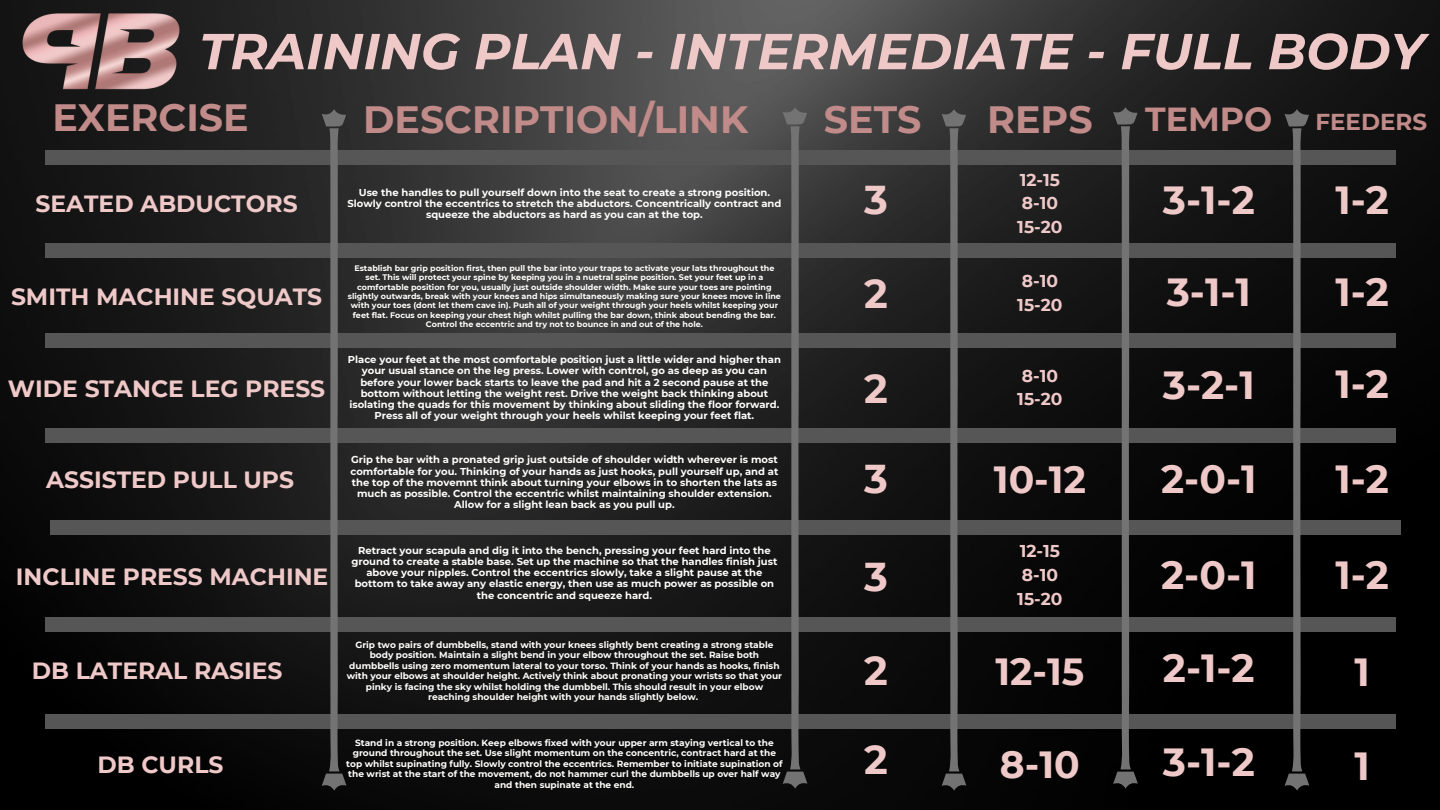
<style>
.page{position:relative;width:1440px;height:810px;background:#fff}
.page>*{position:absolute;margin:0;border:0;box-sizing:border-box;transform-origin:0 0}
.t1{font:italic 700 50.5px "Montserrat";color:#efc8c8}
.t2{font:700 40.2px "Montserrat";color:#efc8c8}
.t3{font:700 39.2px "Montserrat";color:#efc8c8}
.t4{font:700 38px "Montserrat";color:#c08b89}
.t5{font:700 37.8px "Montserrat";color:#efc8c8}
.t6{font:700 33.3px "Montserrat";color:#c08b89}
.t7{font:700 23.5px "Montserrat";color:#efc8c8}
.t8{font:700 23px "Montserrat";color:#c08b89}
.t9{font:700 17.1px "Montserrat";color:#efc8c8}
.t10{font:700 10px/11.2px "Montserrat";color:#fffdfb;text-align:center}
.t11{font:700 9px/10.5px "Montserrat";color:#fffdfb;text-align:center}
.t12{font:700 8px/9.3px "Montserrat";color:#fffdfb;text-align:center}
</style>
<div class="page">
<img style="left:0;top:0;width:1440px;height:810px">
<div style="left:45px;top:150px;width:1350px;height:15px;background:#565656"></div>
<div style="left:45px;top:244px;width:1350px;height:14px;background:#565656"></div>
<div style="left:45px;top:334px;width:1350px;height:14px;background:#565656"></div>
<div style="left:45px;top:429px;width:1350px;height:14px;background:#565656"></div>
<div style="left:50px;top:521px;width:1351px;height:14px;background:#565656"></div>
<div style="left:45px;top:617px;width:1350px;height:14px;background:#565656"></div>
<div style="left:45px;top:715px;width:1350px;height:14px;background:#565656"></div>
<svg style="left:783px;top:107px;width:24px;height:682px;background:#3e3e3e"></svg>
<svg style="left:322px;top:109px;width:24px;height:682px;background:#3d3d3d"></svg>
<svg style="left:942px;top:109px;width:24px;height:682px;background:#383838"></svg>
<svg style="left:1113px;top:107px;width:25px;height:682px;background:#333"></svg>
<svg style="left:1285px;top:109px;width:24px;height:682px;background:#303030"></svg>
<img style="left:0;top:0;width:199px;height:97px">
<p class="t1" style="left:199px;top:20px;width:1227px">TRAINING PLAN - INTERMEDIATE - FULL BODY</p>
<p class="t4" style="left:52px;top:95px;width:198px">EXERCISE</p>
<p class="t7" style="left:35px;top:189px;width:264px">SEATED ABDUCTORS</p>
<p class="t7" style="left:11px;top:282px;width:313px">SMITH MACHINE SQUATS</p>
<p class="t7" style="left:8px;top:374px;width:319px">WIDE STANCE LEG PRESS</p>
<p class="t7" style="left:46px;top:465px;width:249px">ASSISTED PULL UPS</p>
<p class="t7" style="left:16px;top:562px;width:314px">INCLINE PRESS MACHINE</p>
<p class="t7" style="left:32px;top:657px;width:252px">DB LATERAL RASIES</p>
<p class="t7" style="left:98px;top:750px;width:127px">DB CURLS</p>
<p class="t4" style="left:363px;top:96px;width:386px">DESCRIPTION/LINK</p>
<p class="t10" style="left:348px;top:186px;width:435px">Use the handles to pull yourself down into the seat to create a strong position.<br>Slowly control the eccentrics to stretch the abductors. Concentrically contract and squeeze the abductors as hard as you can at the top.</p>
<p class="t4" style="left:987px;top:96px;width:107px">REPS</p>
<p class="t8" style="left:1316px;top:108px;width:113px">FEEDERS</p>
<p class="t4" style="left:824px;top:96px;width:99px">SETS</p>
<p class="t6" style="left:1145px;top:99px;width:129px">TEMPO</p>
<p class="t2" style="left:864px;top:175px;width:25px">3</p>
<p class="t9" style="left:1020px;top:169px;width:42px">12-15</p>
<p class="t9" style="left:1022px;top:193px;width:38px">8-10</p>
<p class="t9" style="left:1017px;top:217px;width:47px">15-20</p>
<p class="t3" style="left:1163px;top:176px;width:93px">3-1-2</p>
<p class="t3" style="left:1335px;top:176px;width:55px">1-2</p>
<p class="t12" style="left:348px;top:264px;width:435px">Establish bar grip position first, then pull the bar into your traps to activate your lats throughout the set. This will protect your spine by keeping you in a nuetral spine position. Set your feet up in a comfortable position for you, usually just outside shoulder width. Make sure your toes are pointing slightly outwards, break with your knees and hips simultaneously making sure your knees move in line with your toes (dont let them cave in). Push all of your weight through your heels whilst keeping your feet flat. Focus on keeping your chest high whilst pulling the bar down, think about bending the bar.<br>Control the eccentric and try not to bounce in and out of the hole.</p>
<p class="t10" style="left:348px;top:354px;width:435px">Place your feet at the most comfortable position just a little wider and higher than your usual stance on the leg press. Lower with control, go as deep as you can before your lower back starts to leave the pad and hit a 2 second pause at the bottom without letting the weight rest. Drive the weight back thinking about isolating the quads for this movement by thinking about sliding the floor forward.<br>Press all of your weight through your heels whilst keeping your feet flat.</p>
<p class="t10" style="left:350px;top:454px;width:430px">Grip the bar with a pronated grip just outside of shoulder width wherever is most comfortable for you. Thinking of your hands as just hooks, pull yourself up, and at the top of the movemnt think about turning your elbows in to shorten the lats as much as possible. Control the eccentric whilst maintaining shoulder extension.<br>Allow for a slight lean back as you pull up.</p>
<p class="t10" style="left:351px;top:544px;width:428px">Retract your scapula and dig it into the bench, pressing your feet hard into the ground to create a stable base. Set up the machine so that the handles finish just above your nipples. Control the eccentrics slowly, take a slight pause at the bottom to take away any elastic energy, then use as much power as possible on the concentric and squeeze hard.</p>
<p class="t11" style="left:347px;top:639px;width:437px">Grip two pairs of dumbbells, stand with your knees slightly bent creating a strong stable body position. Maintain a slight bend in your elbow throughout the set. Raise both dumbbells using zero momentum lateral to your torso. Think of your hands as hooks, finish with your elbows at shoulder height. Actively think about pronating your wrists so that your pinky is facing the sky whilst holding the dumbbell. This should result in your elbow reaching shoulder height with your hands slightly below.</p>
<p class="t11" style="left:346px;top:737px;width:438px">Stand in a strong position. Keep elbows fixed with your upper arm staying vertical to the ground throughout the set. Use slight momentum on the concentric, contract hard at the top whilst supinating fully. Slowly control the eccentrics. Remember to initiate supination of the wrist at the start of the movement, do not hammer curl the dumbbells up over half way and then supinate at the end.</p>
<p class="t3" style="left:1163px;top:738px;width:93px">3-1-2</p>
<p class="t3" style="left:1355px;top:742px;width:17px">1</p>
<p class="t9" style="left:1022px;top:270px;width:38px">8-10</p>
<p class="t9" style="left:1017px;top:294px;width:47px">15-20</p>
<p class="t3" style="left:1335px;top:268px;width:55px">1-2</p>
<p class="t3" style="left:1167px;top:268px;width:86px">3-1-1</p>
<p class="t2" style="left:864px;top:269px;width:25px">2</p>
<p class="t9" style="left:1022px;top:365px;width:38px">8-10</p>
<p class="t9" style="left:1017px;top:389px;width:47px">15-20</p>
<p class="t3" style="left:1335px;top:360px;width:55px">1-2</p>
<p class="t3" style="left:1163px;top:361px;width:93px">3-2-1</p>
<p class="t2" style="left:864px;top:364px;width:25px">2</p>
<p class="t3" style="left:1335px;top:455px;width:55px">1-2</p>
<p class="t2" style="left:864px;top:455px;width:25px">3</p>
<p class="t3" style="left:1161px;top:455px;width:97px">2-0-1</p>
<p class="t5" style="left:994px;top:456px;width:94px">10-12</p>
<p class="t9" style="left:1020px;top:541px;width:42px">12-15</p>
<p class="t9" style="left:1022px;top:565px;width:38px">8-10</p>
<p class="t9" style="left:1017px;top:588px;width:47px">15-20</p>
<p class="t3" style="left:1161px;top:551px;width:97px">2-0-1</p>
<p class="t3" style="left:1335px;top:551px;width:55px">1-2</p>
<p class="t2" style="left:864px;top:552px;width:25px">3</p>
<p class="t3" style="left:1163px;top:644px;width:93px">2-1-2</p>
<p class="t2" style="left:864px;top:647px;width:25px">2</p>
<p class="t5" style="left:995px;top:649px;width:90px">12-15</p>
<p class="t3" style="left:1355px;top:648px;width:17px">1</p>
<p class="t2" style="left:864px;top:735px;width:25px">2</p>
<p class="t5" style="left:1000px;top:741px;width:81px">8-10</p>
</div>
